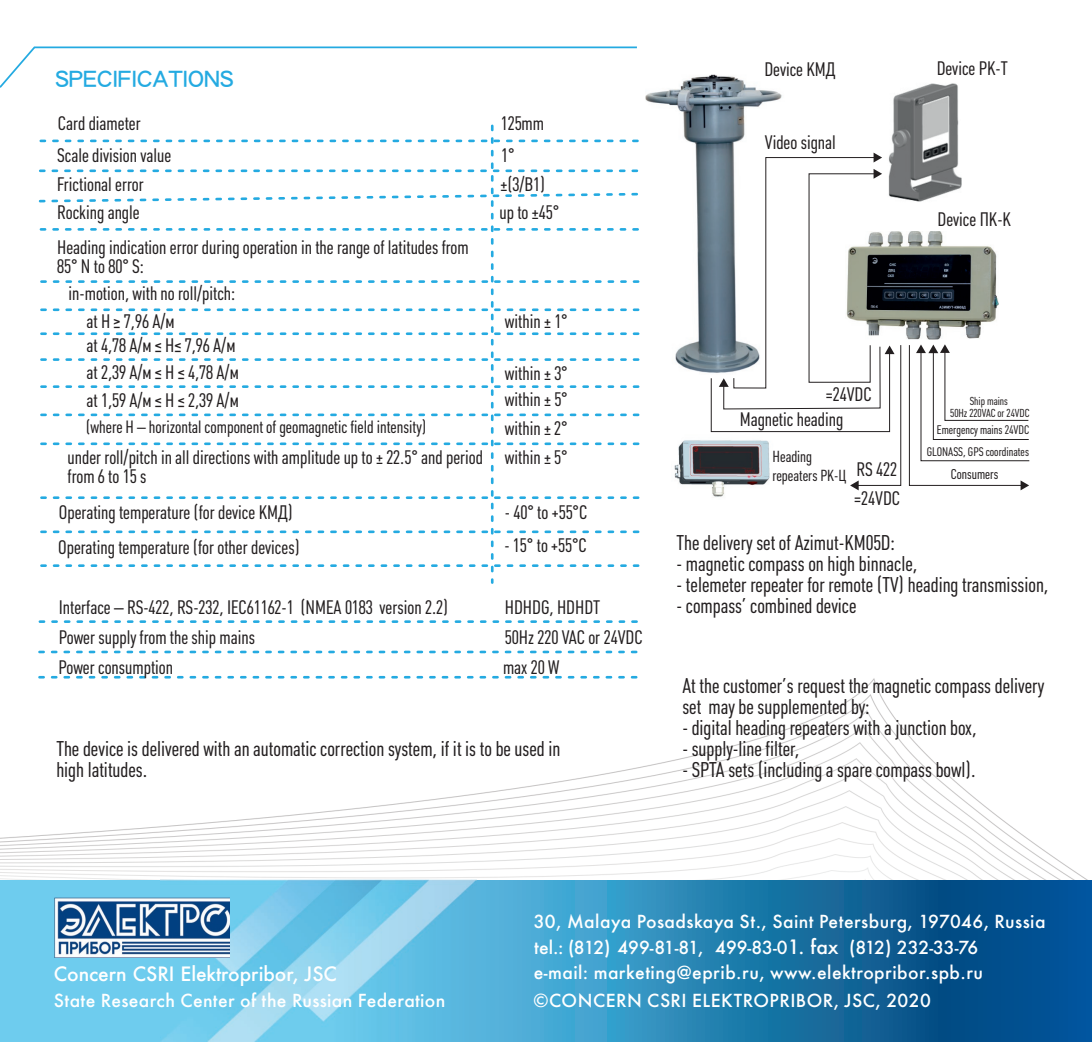
<style>
.page{position:relative;width:1092px;height:1042px;background:#fff}
.page>*{position:absolute;margin:0;border:0;box-sizing:border-box;transform-origin:0 0}
.t1{font:21.88px "Li Hei Pro";letter-spacing:-.015em;color:#24aae1}
.t2{font:21px/21px "Plumb Condensed";color:#231f20}
.t3{font:19.25px/19.2px "Plumb Condensed";color:#231f20}
.t4{font:500 19.25px "Futura";letter-spacing:-.005em;color:#fff}
.t5{font:500 17.5px/26.2px "Futura";letter-spacing:.025em;color:#fff}
.t6{font:17.5px "Plumb Condensed";color:#231f20}
.t7{font:15.75px/19.2px "Plumb Condensed";color:#231f20}
.t8{font:14px "Plumb Condensed";color:#231f20}
.t9{font:12.25px "Plumb Condensed";color:#231f20}
.t10{font:11.38px/12.6px "Plumb Condensed";color:#231f20;text-align:center}
.s1{font-size:19.25px}
</style>
<div class="page">
<img style="left:0;top:677px;width:1088px;height:203px">
<svg style="left:0;top:880px;width:1091px;height:162px;background:#2c85b5"></svg>
<img style="left:160px;top:879px;width:317px;height:163px">
<svg style="left:0;top:46px;width:637px;height:42px"></svg>
<svg style="left:38px;top:620px;width:598px;height:3px"></svg>
<svg style="left:38px;top:651px;width:598px;height:2px"></svg>
<svg style="left:38px;top:676px;width:598px;height:2px"></svg>
<img style="left:54px;top:898px;width:176px;height:59px">
<svg style="left:38px;top:126px;width:601px;height:456px"></svg>
<img style="left:645px;top:74px;width:137px;height:299px">
<svg style="left:908px;top:344px;width:122px;height:146px"></svg>
<img style="left:901px;top:232px;width:96px;height:108px">
<img style="left:891px;top:83px;width:69px;height:119px">
<img style="left:674px;top:440px;width:50px;height:57px">
<svg style="left:710px;top:153px;width:191px;height:337px"></svg>
<p class="t1" style="left:55px;top:68px;width:181px">SPECIFICATIONS</p>
<p class="t3" style="left:58px;top:115px;width:84px">Card diameter</p>
<p class="t3" style="left:500px;top:115px;width:45px">125mm</p>
<p class="t3" style="left:57px;top:146px;width:116px">Scale division value</p>
<p class="t3" style="left:501px;top:146px;width:15px">1°</p>
<p class="t3" style="left:57px;top:176px;width:88px">Frictional error</p>
<p class="t3" style="left:500px;top:176px;width:46px">±(3/В1)</p>
<p class="t3" style="left:57px;top:204px;width:84px">Rocking angle</p>
<p class="t3" style="left:499px;top:204px;width:61px">up to ±45°</p>
<p class="t3" style="left:57px;top:238px;width:413px">Heading indication error during operation in the range of latitudes from<br>85° N to 80° S:</p>
<p class="t3" style="left:86px;top:280px;width:150px;line-height:28px;text-indent:-18px">in-motion, with no roll/pitch: at H ≥ 7,96 А/м</p>
<p class="t3" style="left:86px;top:336px;width:150px">at 4,78 А/м ≤ Н≤ 7,96 А/м</p>
<p class="t3" style="left:505px;top:312px;width:64px">within ± 1°</p>
<p class="t3" style="left:86px;top:363px;width:154px">at 2,39 А/м ≤ Н ≤ 4,78 А/м</p>
<p class="t3" style="left:505px;top:364px;width:64px">within ± 3°</p>
<p class="t3" style="left:86px;top:392px;width:154px">at 1,59 А/м ≤ Н ≤ 2,39 А/м</p>
<p class="t3" style="left:505px;top:390px;width:64px">within ± 5°</p>
<p class="t6" style="left:86px;top:417px;width:342px">(where Н – horizontal component of geomagnetic field intensity)</p>
<p class="t3" style="left:68px;top:448px;width:417px">under roll/pitch in all directions with amplitude up to ± 22.5° and period from 6 to 15 s</p>
<p class="t3" style="left:505px;top:448px;width:64px">within ± 5°</p>
<p class="t3" style="left:59px;top:503px;width:235px">Operating temperature (for device КМД)</p>
<p class="t3" style="left:505px;top:503px;width:84px">- 40° to +55°С</p>
<p class="t3" style="left:58px;top:538px;width:243px">Operating temperature (for other devices)</p>
<p class="t3" style="left:504px;top:536px;width:84px">- 15° to +55°С</p>
<p class="t3" style="left:505px;top:419px;width:64px">within ± 2°</p>
<p class="t3" style="left:59px;top:598px;width:391px">Interface – RS-422, RS-232, IEC61162-1 (NMEA 0183 version 2.2)</p>
<p class="t3" style="left:505px;top:598px;width:97px">HDHDG, HDHDT</p>
<p class="t3" style="left:59px;top:628px;width:198px">Power supply from the ship mains</p>
<p class="t3" style="left:505px;top:628px;width:139px">50Hz 220 VAC or 24VDC</p>
<p class="t3" style="left:58px;top:657px;width:116px">Power consumption</p>
<p class="t3" style="left:503px;top:657px;width:58px">max 20 W</p>
<p class="t2" style="left:56px;top:739px;width:505px">The device is delivered with an automatic correction system, if it is to be used in high latitudes.</p>
<p class="t3" style="left:764px;top:60px;width:73px">Device КМД</p>
<p class="t3" style="left:764px;top:133px;width:72px">Video signal</p>
<p class="t3" style="left:936px;top:59px;width:73px">Device РК-Т</p>
<p class="t3" style="left:937px;top:210px;width:75px">Device ПК-К</p>
<p class="t3" style="left:739px;top:382px;width:133px;line-height:25px;text-indent:86px">=24VDC<br>Magnetic heading</p>
<p class="t3" style="left:856px;top:460px;width:42px">RS 422</p>
<p class="t8" style="left:950px;top:467px;width:49px">Consumers</p>
<p class="t10" style="left:950px;top:395px;width:81px">Ship mains<br>50Hz 220VAC or 24VDC</p>
<p class="t9" style="left:936px;top:424px;width:94px">Emergency mains 24VDC</p>
<p class="t9" style="left:926px;top:445px;width:104px">GLONASS, GPS coordinates</p>
<p class="t7" style="left:772px;top:447px;width:75px">Heading repeaters РК-Ц</p>
<p class="t3" style="left:854px;top:489px;width:47px">=24VDC</p>
<p class="t2" style="left:676px;top:532px;width:220px">The delivery set of Azimut-KM05D:</p>
<p class="t2" style="left:676px;top:553px;width:242px">- magnetic compass on high binnacle,</p>
<p class="t2" style="left:676px;top:574px;width:373px">- telemeter repeater for remote (TV) heading transmission,</p>
<p class="t2" style="left:676px;top:595px;width:181px">- compass’ combined device</p>
<p class="t2" style="left:682px;top:676px;width:363px">At the customer’s request the magnetic compass delivery set may be supplemented by:</p>
<p class="t2" style="left:682px;top:718px;width:296px">- digital heading repeaters with a junction box,</p>
<p class="t2" style="left:682px;top:739px;width:119px">- supply-line filter,</p>
<p class="t2" style="left:682px;top:760px;width:295px">- SPTA sets (including a spare compass bowl).</p>
<p class="t4" style="left:54px;top:960px;width:285px">Concern CSRI Elektropribor, JSC</p>
<p class="t5" style="left:54px;top:987px;width:393px">State Research Center of the Russian Federation</p>
<p class="t5" style="left:533px;top:908px;width:513px">30, Malaya Posadskaya St., Saint Petersburg, 197046, Russia tel.: (812) 499-81-81, 499-83-0<span class="s1">1. fax</span> (812) 232-33-76</p>
<p class="t5" style="left:533px;top:959px;width:451px">e-mail: marketing@eprib.ru, www.elektropribor.spb.ru</p>
<p class="t5" style="left:533px;top:987px;width:399px">©CONCERN CSRI ELEKTROPRIBOR, JSC, 2020</p>
</div>
